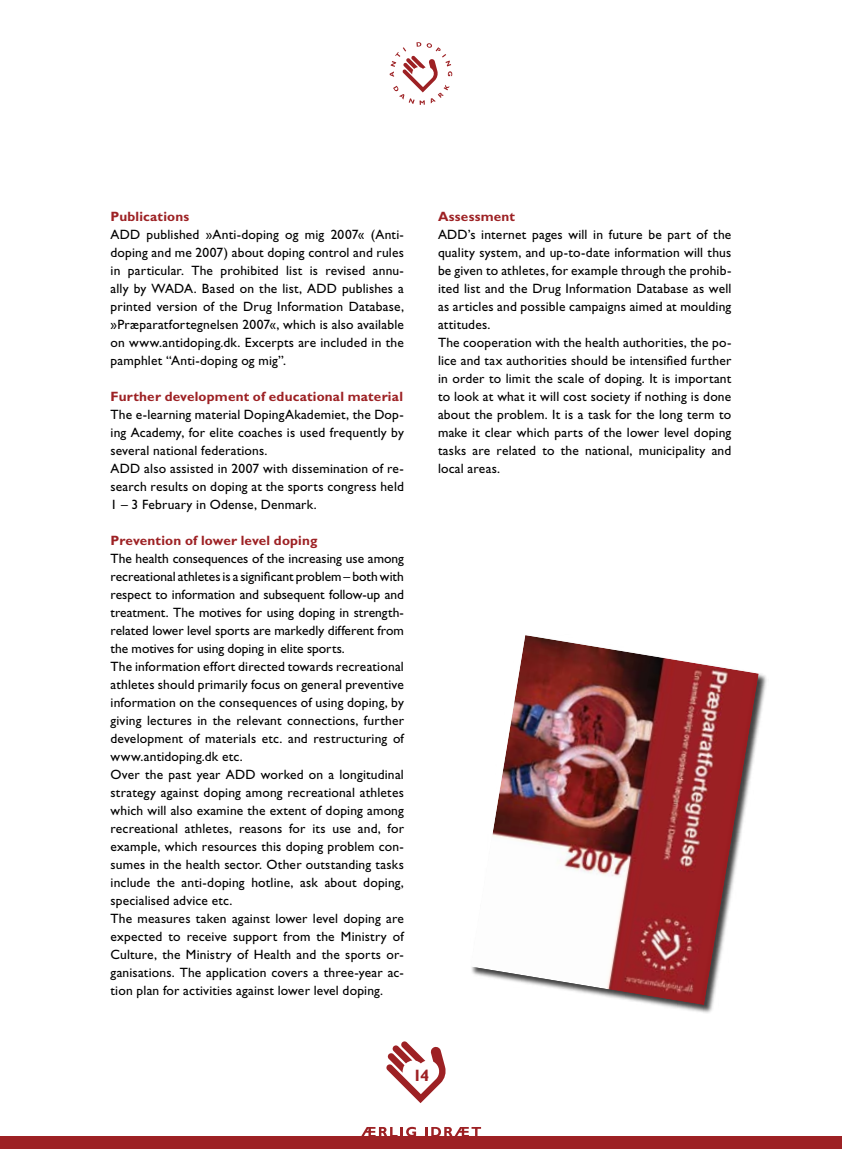
<style>
.page{position:relative;width:842px;height:1149px;background:#fff}
.page>*{position:absolute;margin:0;border:0;box-sizing:border-box;transform-origin:0 0}
.t1{font:700 16.5px "Gill Sans";color:#9d2124}
.t2{font:13.5px/18px "Gill Sans";letter-spacing:.01em;color:#000}
.t3{font:700 13.5px "Gill Sans";letter-spacing:.01em;color:#9d2124}
</style>
<div class="page">
<svg style="left:386px;top:1041px;width:60px;height:62px"></svg>
<svg style="left:390px;top:42px;width:62px;height:63px"></svg>
<svg style="left:361px;top:1126px;width:55px;height:10px"></svg>
<svg style="left:425px;top:1127px;width:56px;height:9px"></svg>
<div style="left:0;top:1136px;width:842px;height:12px;background:#9d2124"></div>
<div style="left:470px;top:634px;width:298px;height:380px;background:#000;opacity:.75"></div>
<img style="left:471px;top:635px;width:288px;height:369px">
<p class="t3" style="left:111px;top:208px;width:80px">Publications</p>
<p class="t2" style="left:111px;top:225px;width:295px;text-align:justify">ADD published »Anti-doping og mig 2007« (Anti&shy;doping and me 2007) about doping control and rules in particular. The prohibited list is revised annu&shy;ally by WADA. Based on the list, ADD publishes a printed version of the Drug Information Database, »Præparatfortegnelsen 2007«, which is also available on www.antidoping.dk. Excerpts are included in the pamphlet “Anti-doping og mig”.</p>
<p class="t3" style="left:111px;top:388px;width:294px">Further development of educational material</p>
<p class="t2" style="left:111px;top:405px;width:295px">The e-learning material DopingAkademiet, the Dop&shy;ing Academy, for elite coaches is used frequently by several national federations.<br>ADD also assisted in 2007 with dissemination of re&shy;search results on doping at the sports congress held 1 – 3 February in Odense, Denmark.</p>
<p class="t3" style="left:111px;top:532px;width:208px">Prevention of lower level doping</p>
<p class="t2" style="left:111px;top:549px;width:295px">The health consequences of the increasing use among recreational athletes is a significant problem – both with respect to information and subsequent follow-up and treatment. The motives for using doping in strength&shy;related lower level sports are markedly different from the motives for using doping in elite sports.<br>The information effort directed towards recreational athletes should primarily focus on general preventive information on the consequences of using doping, by giving lectures in the relevant connections, further development of materials etc. and restructuring of www.antidoping.dk etc.<br>Over the past year ADD worked on a longitudinal strategy against doping among recreational athletes which will also examine the extent of doping among recreational athletes, reasons for its use and, for example, which resources this doping problem con&shy;sumes in the health sector. Other outstanding tasks include the anti-doping hotline, ask about doping, specialised advice etc.<br>The measures taken against lower level doping are expected to receive support from the Ministry of Culture, the Ministry of Health and the sports or&shy;ganisations. The application covers a three-year ac&shy;tion plan for activities against lower level doping.</p>
<p class="t3" style="left:438px;top:208px;width:79px">Assessment</p>
<p class="t2" style="left:438px;top:225px;width:295px">ADD’s internet pages will in future be part of the quality system, and up-to-date information will thus be given to athletes, for example through the prohib&shy;ited list and the Drug Information Database as well as articles and possible campaigns aimed at moulding attitudes.<br>The cooperation with the health authorities, the po&shy;lice and tax authorities should be intensified further in order to limit the scale of doping. It is important to look at what it will cost society if nothing is done about the problem. It is a task for the long term to make it clear which parts of the lower level doping tasks are related to the national, municipality and local areas.</p>
<p class="t1" style="left:413px;top:1064px;width:8px">14</p>
</div>
